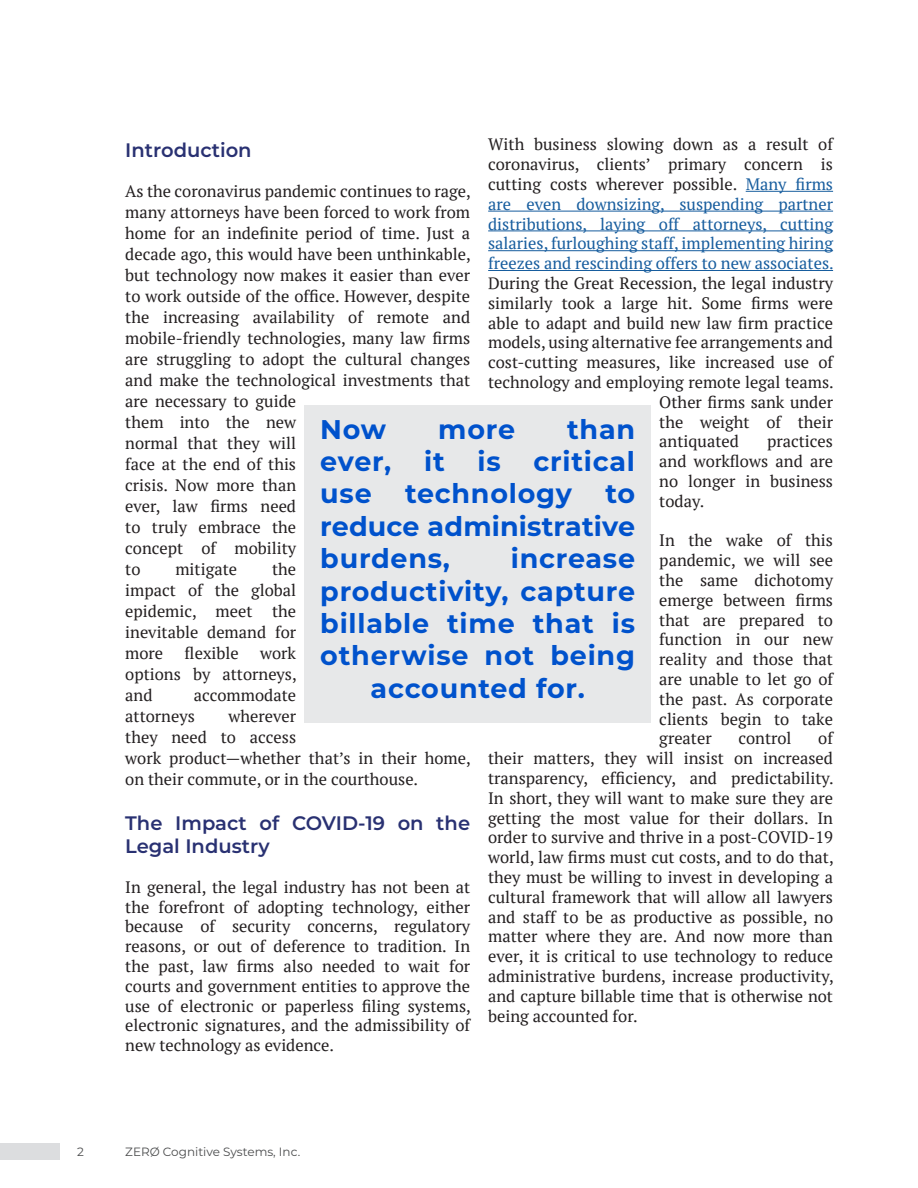
<style>
.page{position:relative;width:918px;height:1188px;background:#fff}
.page>*{position:absolute;margin:0;border:0;box-sizing:border-box;transform-origin:0 0}
.Concepts{font:700 27px/32.4px "Montserrat";letter-spacing:.03em;color:#0052cc;text-align:justify}
.Concepts-2{font:600 19.5px/23.4px "Montserrat";color:#293172}
.Concepts-3{font:16.5px/19.8px "PT Serif";color:#231f20;text-align:justify}
.Concepts-4{font:16.5px "PT Serif";color:#175d9e}
.t1{font:12px "Montserrat";color:#4b4c4d}
.s1{color:#175d9e}
</style>
<div class="page">
<div style="left:0;top:1143px;width:60px;height:16px;background:#dcdddf"></div>
<hr style="left:746px;top:191px;width:87px;height:1px;background:#175d9e">
<hr style="left:488px;top:211px;width:345px;height:1px;background:#175d9e">
<hr style="left:488px;top:230px;width:345px;height:1px;background:#175d9e">
<hr style="left:488px;top:250px;width:345px;height:1px;background:#175d9e">
<hr style="left:488px;top:270px;width:345px;height:1px;background:#175d9e">
<div style="left:305px;top:405px;width:346px;height:317px;background:#e7e8e9"></div>
<p class="Concepts-3" style="left:488px;top:135px;width:346px">With business slowing down as a result of</p>
<p class="Concepts-3" style="left:488px;top:154px;width:346px">coronavirus, clients’ primary concern is</p>
<p class="Concepts-3" style="left:488px;top:174px;width:346px">cutting costs wherever possible. <span class="s1">Many firms</span></p>
<p class="Concepts-4" style="left:488px;top:193px;width:346px">are even downsizing, suspending partner</p>
<p class="Concepts-4" style="left:488px;top:213px;width:346px">distributions, laying off attorneys, cutting</p>
<p class="Concepts-4" style="left:488px;top:233px;width:346px">salaries, furloughing staff, implementing hiring</p>
<p class="Concepts-4" style="left:488px;top:253px;width:347px">freezes and rescinding offers to new associates.</p>
<p class="Concepts-3" style="left:488px;top:273px;width:346px">During the Great Recession, the legal industry</p>
<p class="Concepts-3" style="left:488px;top:293px;width:346px">similarly took a large hit. Some firms were</p>
<p class="Concepts-3" style="left:488px;top:313px;width:346px">able to adapt and build new law firm practice</p>
<p class="Concepts-3" style="left:488px;top:333px;width:346px">models, using alternative fee arrangements and</p>
<p class="Concepts-3" style="left:488px;top:352px;width:346px">cost-cutting measures, like increased use of</p>
<p class="Concepts-3" style="left:488px;top:372px;width:347px">technology and employing remote legal teams.</p>
<p class="Concepts-3" style="left:659px;top:392px;width:175px">Other firms sank under</p>
<p class="Concepts-3" style="left:659px;top:412px;width:175px">the weight of their</p>
<p class="Concepts-3" style="left:659px;top:432px;width:81px">antiquated</p>
<p class="Concepts-2" style="left:125px;top:137px;width:128px">Introduction</p>
<p class="Concepts-3" style="left:125px;top:181px;width:347px;line-height:21px;text-align:left">As the coronavirus pandemic continues to rage, many attorneys have been forced to work from home for an indefinite period of time. Just a decade ago, this would have been unthinkable, but technology now makes it easier than ever to work outside of the office. However, despite the increasing availability of remote and mobile-friendly technologies, many law firms are struggling to adopt the cultural changes and make the technological investments that are necessary to guide<br>them into the new<br>normal that they will<br>face at the end of this<br>crisis. Now more than<br>ever, law firms need<br>to truly embrace the<br>concept of mobility<br>to</p>
<p class="Concepts" style="left:320px;top:411px;width:316px;text-indent:247px">than ever, it is critical use technology to reduce administrative burdens,</p>
<p class="Concepts" style="left:320px;top:411px;width:67px">Now</p>
<p class="Concepts" style="left:438px;top:411px;width:78px">more</p>
<p class="Concepts-3" style="left:659px;top:432px;width:175px;text-indent:108px">practices and workflows and are no longer in business today.</p>
<p class="Concepts-3" style="left:659px;top:531px;width:175px">In the wake of this pandemic, we will see the same dichotomy emerge between firms that are prepared to function in our new reality and those that are unable to let go of the past. As corporate clients begin to take greater</p>
<p class="Concepts" style="left:511px;top:541px;width:126px">increase</p>
<p class="Concepts" style="left:320px;top:573px;width:316px">productivity, capture</p>
<p class="Concepts" style="left:320px;top:606px;width:316px">billable time that is</p>
<p class="Concepts" style="left:320px;top:638px;width:316px">otherwise not being</p>
<p class="Concepts" style="left:371px;top:671px;width:216px">accounted for.</p>
<p class="Concepts-3" style="left:125px;top:559px;width:172px;line-height:21px;text-indent:147px">the impact of the global epidemic, meet the inevitable demand for more</p>
<p class="Concepts-3" style="left:175px;top:560px;width:63px">mitigate</p>
<p class="Concepts-3" style="left:125px;top:643px;width:173px;line-height:21px;text-indent:135px">work options by attorneys, and</p>
<p class="Concepts-3" style="left:185px;top:644px;width:56px">flexible</p>
<p class="Concepts-3" style="left:125px;top:685px;width:172px;line-height:21px;text-indent:69px">accommodate attorneys</p>
<p class="Concepts-3" style="left:125px;top:706px;width:347px;line-height:21px;text-align:left;text-indent:103px">wherever<br>they need to access<br>work product—whether that’s in their home, on their commute, or in the courthouse.</p>
<p class="Concepts-2" style="left:125px;top:810px;width:346px">The Impact of COVID-19 on the<br>Legal Industry</p>
<p class="Concepts-3" style="left:125px;top:877px;width:347px">In general, the legal industry has not been at the forefront of adopting technology, either because of security concerns, regulatory reasons, or out of deference to tradition. In the past, law firms also needed to wait for courts and government entities to approve the use of electronic or paperless filing systems, electronic signatures, and the admissibility of new technology as evidence.</p>
<p class="Concepts-3" style="left:488px;top:729px;width:347px;text-indent:330px">of their matters, they will insist on increased transparency, efficiency, and predictability.<br>In short, they will want to make sure they are getting the most value for their dollars. In order to survive and thrive in a post-COVID-19 world, law firms must cut costs, and to do that, they must be willing to invest in developing a cultural framework that will allow all lawyers and staff to be as productive as possible, no matter where they are. And now more than ever, it is critical to use technology to reduce administrative burdens, increase productivity, and capture billable time that is otherwise not being accounted for.</p>
<p class="Concepts-3" style="left:738px;top:729px;width:55px">control</p>
<p class="t1" style="left:77px;top:1144px;width:8px">2</p>
<p class="t1" style="left:125px;top:1144px;width:177px">ZERØ Cognitive Systems, Inc.</p>
</div>
